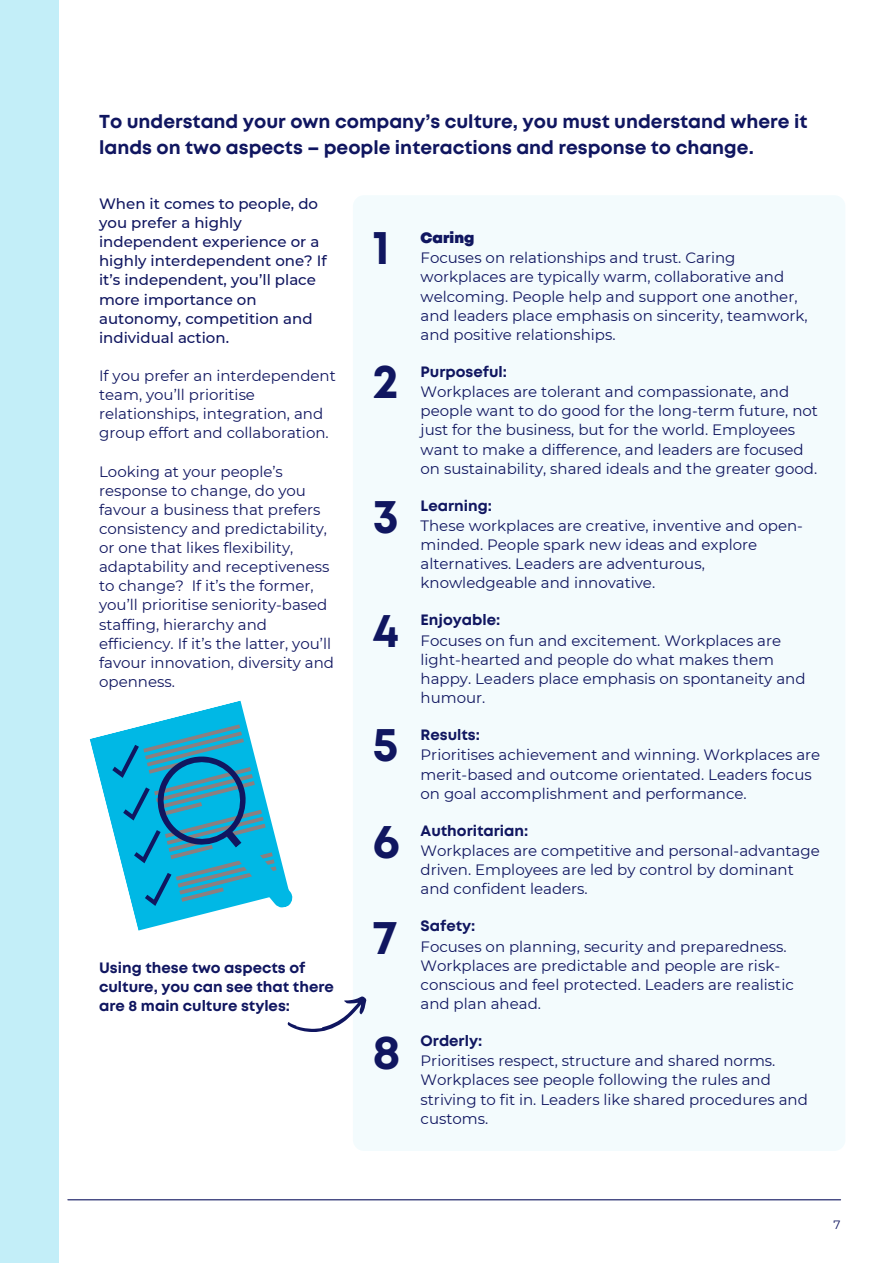
<style>
.page{position:relative;width:893px;height:1264px;background:#fff}
.page>*{position:absolute;margin:0;border:0;box-sizing:border-box;transform-origin:0 0}
.t1{font:700 48px/96.4px "Mont";color:#101660;text-align:justify}
.t2{font:700 18.75px/25.8px "Mont";color:#101660}
.t3{font:15px/19px "Montserrat";color:#101660}
.t4{font:500 15px/19px "Montserrat";color:#101660}
.t5{font:700 15px/19px "Mont";color:#101660}
.t6{font:900 15px "Mont";color:#101660}
.t7{font:12px "Montserrat";color:#101660}
</style>
<div class="page">
<div style="left:0;top:0;width:58px;height:1262px;background:#c3eef8"></div>
<hr style="left:68px;top:1199px;width:772px;height:1px;background:#101660">
<div style="left:353px;top:195px;width:492px;height:955px;background:#f3fbfd;border-radius:11px"></div>
<svg style="left:287px;top:996px;width:80px;height:36px"></svg>
<svg style="left:90px;top:700px;width:157px;height:230px"></svg>
<svg style="left:108px;top:724px;width:185px;height:194px"></svg>
<p class="t2" style="left:99px;top:110px;width:709px">To understand your own company’s culture, you must understand where it lands on two aspects – people interactions and response to change.</p>
<p class="t4" style="left:99px;top:194px;width:229px">When it comes to people, do you prefer a highly independent experience or a highly interdependent one? If it’s independent, you’ll place more importance on autonomy, competition and individual action.</p>
<p class="t3" style="left:99px;top:366px;width:238px">If you prefer an interdependent team, you’ll prioritise relationships, integration, and group effort and collaboration.</p>
<p class="t3" style="left:99px;top:462px;width:236px">Looking at your people’s response to change, do you favour a business that prefers consistency and predictability, or one that likes flexibility, adaptability and receptiveness to change? If it’s the former, you’ll prioritise seniority-based staffing, hierarchy and efficiency. If it’s the latter, you’ll favour innovation, diversity and openness.</p>
<p class="t5" style="left:99px;top:958px;width:236px">Using these two aspects of culture, you can see that there are 8 main culture styles:</p>
<h1 class="t1" style="left:372px;top:202px;width:19px">1</h1>
<h1 class="t1" style="left:372px;top:337px;width:28px">2</h1>
<h1 class="t1" style="left:372px;top:471px;width:28px">3</h1>
<h1 class="t1" style="left:372px;top:585px;width:28px">4</h1>
<h1 class="t1" style="left:372px;top:699px;width:29px">5<br>6<br>7</h1>
<h1 class="t1" style="left:372px;top:1007px;width:30px">8</h1>
<p class="t6" style="left:420px;top:232px;width:55px">Caring</p>
<p class="t3" style="left:420px;top:248px;width:388px">Focuses on relationships and trust. Caring workplaces are typically warm, collaborative and welcoming. People help and support one another, and leaders place emphasis on sincerity, teamwork, and positive relationships.</p>
<p class="t5" style="left:420px;top:363px;width:88px">Purposeful:</p>
<p class="t3" style="left:420px;top:382px;width:399px">Workplaces are tolerant and compassionate, and people want to do good for the long-term future, not just for the business, but for the world. Employees want to make a difference, and leaders are focused on sustainability, shared ideals and the greater good.</p>
<p class="t5" style="left:420px;top:497px;width:73px">Learning:</p>
<p class="t3" style="left:420px;top:516px;width:384px">These workplaces are creative, inventive and open&shy;minded. People spark new ideas and explore alternatives. Leaders are adventurous, knowledgeable and innovative.</p>
<p class="t5" style="left:420px;top:611px;width:81px">Enjoyable:</p>
<p class="t3" style="left:420px;top:630px;width:386px">Focuses on fun and excitement. Workplaces are light-hearted and people do what makes them happy. Leaders place emphasis on spontaneity and humour.</p>
<p class="t5" style="left:420px;top:726px;width:61px">Results:</p>
<p class="t3" style="left:420px;top:745px;width:401px">Prioritises achievement and winning. Workplaces are merit-based and outcome orientated. Leaders focus on goal accomplishment and performance.</p>
<p class="t5" style="left:420px;top:822px;width:109px">Authoritarian:</p>
<p class="t3" style="left:420px;top:841px;width:400px">Workplaces are competitive and personal-advantage driven. Employees are led by control by dominant and confident leaders.</p>
<p class="t5" style="left:420px;top:917px;width:56px">Safety:</p>
<p class="t3" style="left:420px;top:936px;width:375px">Focuses on planning, security and preparedness.<br>Workplaces are predictable and people are risk&shy;conscious and feel protected. Leaders are realistic and plan ahead.</p>
<p class="t5" style="left:420px;top:1032px;width:63px">Orderly:</p>
<p class="t3" style="left:420px;top:1051px;width:389px">Prioritises respect, structure and shared norms.<br>Workplaces see people following the rules and striving to fit in. Leaders like shared procedures and customs.</p>
<p class="t7" style="left:833px;top:1216px;width:9px">7</p>
</div>
